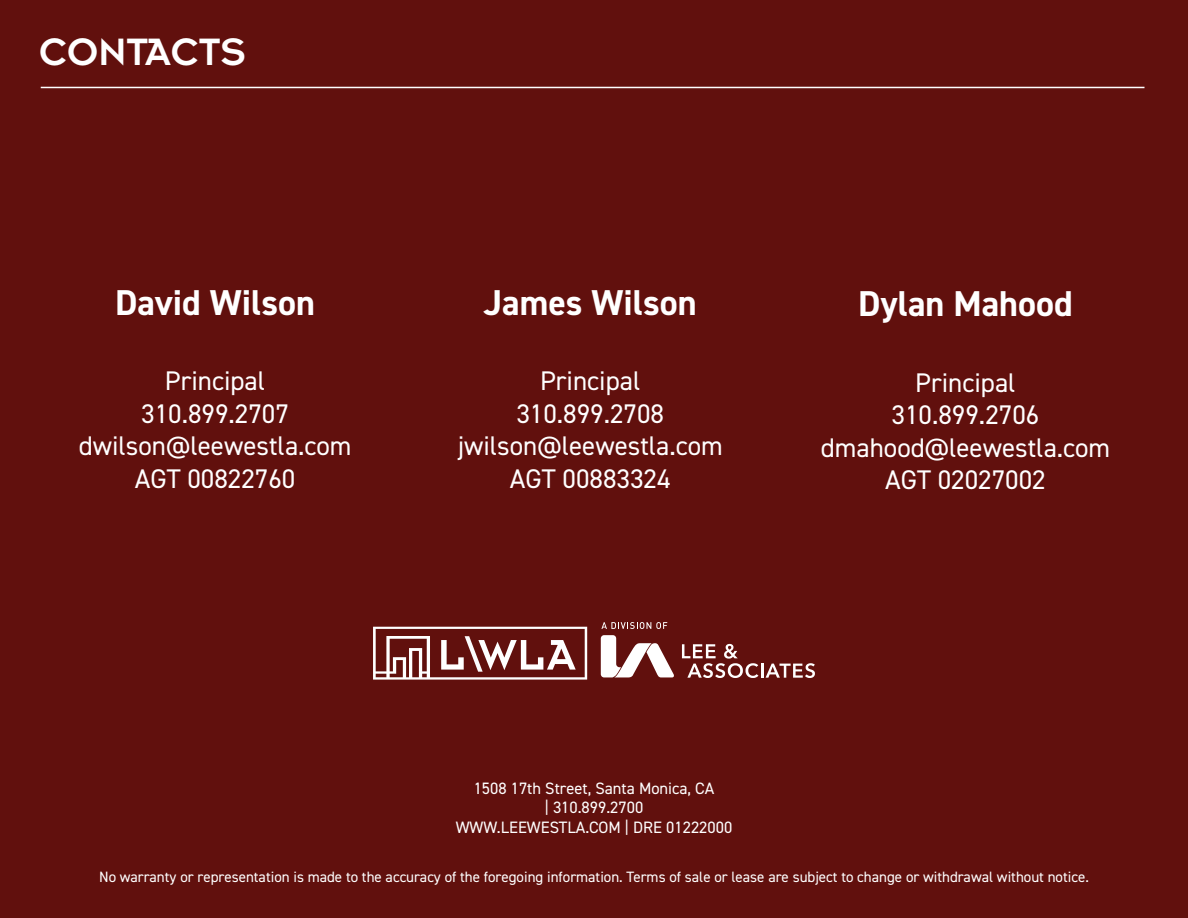
<style>
.page{position:relative;width:1188px;height:918px;background:#61100d}
.page>*{position:absolute;margin:0;border:0;box-sizing:border-box;transform-origin:0 0}
.t1{font:42px "Insignia LT Std";color:#fff}
.Stats_-_Body{font:700 36px "DIN2014";color:#fff}
.Stats_-_Body-2{font:27px "DIN2014";color:#fff}
.t2{font:16.5px "DIN2014";color:#fff}
.t3{font:15px "DIN2014";color:#fff}
</style>
<div class="page">
<svg style="left:373px;top:627px;width:214px;height:53px"></svg>
<svg style="left:601px;top:622px;width:66px;height:7px"></svg>
<svg style="left:682px;top:644px;width:133px;height:34px"></svg>
<svg style="left:601px;top:635px;width:73px;height:42px"></svg>
<hr style="left:41px;top:87px;width:1104px;height:1px;background:#fff">
<p class="t1" style="left:39px;top:30px;width:208px">CONTACTS</p>
<p class="Stats_-_Body" style="left:115px;top:278px;width:202px">David Wilson</p>
<p class="Stats_-_Body-2" style="left:165px;top:364px;width:102px">Principal</p>
<p class="Stats_-_Body-2" style="left:141px;top:397px;width:149px">310.899.2707</p>
<p class="Stats_-_Body-2" style="left:79px;top:429px;width:274px">dwilson@leewestla.com</p>
<p class="Stats_-_Body-2" style="left:135px;top:461px;width:162px">AGT 00822760</p>
<p class="Stats_-_Body" style="left:484px;top:278px;width:214px">James Wilson</p>
<p class="Stats_-_Body-2" style="left:540px;top:364px;width:102px">Principal</p>
<p class="Stats_-_Body-2" style="left:516px;top:397px;width:149px">310.899.2708</p>
<p class="Stats_-_Body-2" style="left:458px;top:429px;width:267px">jwilson@leewestla.com</p>
<p class="Stats_-_Body-2" style="left:510px;top:461px;width:162px">AGT 00883324</p>
<p class="Stats_-_Body" style="left:858px;top:280px;width:216px">Dylan Mahood</p>
<p class="Stats_-_Body-2" style="left:915px;top:366px;width:102px">Principal</p>
<p class="Stats_-_Body-2" style="left:892px;top:398px;width:149px">310.899.2706</p>
<p class="Stats_-_Body-2" style="left:821px;top:431px;width:291px">dmahood@leewestla.com</p>
<p class="Stats_-_Body-2" style="left:885px;top:463px;width:162px">AGT 02027002</p>
<p class="t2" style="left:474px;top:778px;width:242px">1508 17th Street, Santa Monica, CA</p>
<p class="t2" style="left:545px;top:798px;width:100px">| 310.899.2700</p>
<p class="t2" style="left:456px;top:817px;width:278px">WWW.LEEWESTLA.COM | DRE 01222000</p>
<p class="t3" style="left:99px;top:868px;width:991px">No warranty or representation is made to the accuracy of the foregoing information. Terms of sale or lease are subject to change or withdrawal without notice.</p>
</div>
